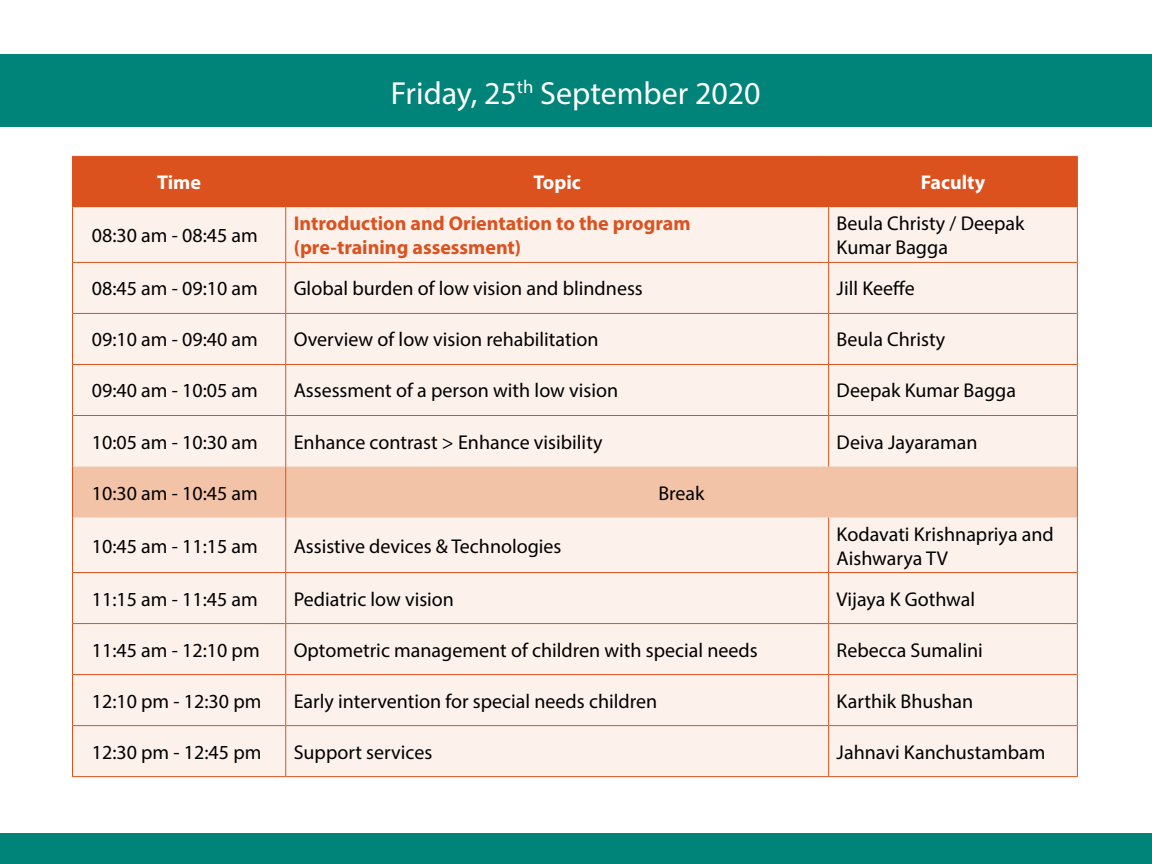
<style>
.page{position:relative;width:1152px;height:864px;background:#fff}
.page>*{position:absolute;margin:0;border:0;box-sizing:border-box;transform-origin:0 0}
.t1{font:32px "Myriad Pro";color:#fff}
.t2{font:20px/24px "Myriad Pro";color:#000}
.t3{font:700 20px/24px "Myriad Pro";color:#db521f}
.t4{font:700 20px "Myriad Pro";color:#fff}
</style>
<div class="page">
<div style="left:0;top:55px;width:1152px;height:72px;background:#008379"></div>
<div style="left:0;top:833px;width:1152px;height:31px;background:#008379"></div>
<div style="left:73px;top:157px;width:1004px;height:50px;background:#db521f"></div>
<div style="left:73px;top:207px;width:1004px;height:569px;background:#fdf1eb"></div>
<div style="left:73px;top:467px;width:1004px;height:51px;background:#f3c3a7"></div>
<hr style="left:72px;top:157px;width:1px;height:50px;background:#db521f">
<hr style="left:72px;top:156px;width:214px;height:1px;background:#db521f">
<hr style="left:285px;top:157px;width:1px;height:50px;background:#db521f">
<hr style="left:286px;top:156px;width:543px;height:1px;background:#db521f">
<hr style="left:828px;top:157px;width:1px;height:50px;background:#db521f">
<hr style="left:829px;top:156px;width:249px;height:1px;background:#db521f">
<hr style="left:1077px;top:157px;width:1px;height:50px;background:#db521f">
<hr style="left:72px;top:207px;width:1px;height:55px;background:#db521f">
<hr style="left:285px;top:207px;width:1px;height:55px;background:#db521f">
<hr style="left:828px;top:207px;width:1px;height:55px;background:#db521f">
<hr style="left:1077px;top:207px;width:1px;height:55px;background:#db521f">
<hr style="left:72px;top:262px;width:1px;height:51px;background:#db521f">
<hr style="left:73px;top:262px;width:213px;height:1px;background:#db521f">
<hr style="left:285px;top:263px;width:1px;height:50px;background:#db521f">
<hr style="left:286px;top:262px;width:543px;height:1px;background:#db521f">
<hr style="left:828px;top:263px;width:1px;height:50px;background:#db521f">
<hr style="left:829px;top:262px;width:248px;height:1px;background:#db521f">
<hr style="left:1077px;top:262px;width:1px;height:51px;background:#db521f">
<hr style="left:72px;top:313px;width:1px;height:51px;background:#db521f">
<hr style="left:73px;top:313px;width:213px;height:1px;background:#db521f">
<hr style="left:285px;top:314px;width:1px;height:50px;background:#db521f">
<hr style="left:286px;top:313px;width:543px;height:1px;background:#db521f">
<hr style="left:828px;top:314px;width:1px;height:50px;background:#db521f">
<hr style="left:829px;top:313px;width:248px;height:1px;background:#db521f">
<hr style="left:1077px;top:313px;width:1px;height:51px;background:#db521f">
<hr style="left:72px;top:364px;width:1px;height:52px;background:#db521f">
<hr style="left:73px;top:364px;width:213px;height:1px;background:#db521f">
<hr style="left:285px;top:365px;width:1px;height:50px;background:#db521f">
<hr style="left:286px;top:364px;width:543px;height:1px;background:#db521f">
<hr style="left:828px;top:365px;width:1px;height:50px;background:#db521f">
<hr style="left:829px;top:364px;width:248px;height:1px;background:#db521f">
<hr style="left:1077px;top:364px;width:1px;height:52px;background:#db521f">
<hr style="left:72px;top:415px;width:1px;height:52px;background:#db521f">
<hr style="left:73px;top:415px;width:213px;height:1px;background:#db521f">
<hr style="left:285px;top:416px;width:1px;height:51px;background:#db521f">
<hr style="left:286px;top:415px;width:543px;height:1px;background:#db521f">
<hr style="left:828px;top:416px;width:1px;height:51px;background:#db521f">
<hr style="left:829px;top:415px;width:248px;height:1px;background:#db521f">
<hr style="left:1077px;top:415px;width:1px;height:52px;background:#db521f">
<hr style="left:72px;top:467px;width:1px;height:51px;background:#db521f">
<hr style="left:285px;top:467px;width:1px;height:51px;background:#db521f">
<hr style="left:1077px;top:467px;width:1px;height:51px;background:#db521f">
<hr style="left:72px;top:518px;width:1px;height:55px;background:#db521f">
<hr style="left:285px;top:518px;width:1px;height:54px;background:#db521f">
<hr style="left:828px;top:518px;width:1px;height:54px;background:#db521f">
<hr style="left:1077px;top:518px;width:1px;height:55px;background:#db521f">
<hr style="left:72px;top:573px;width:1px;height:51px;background:#db521f">
<hr style="left:72px;top:624px;width:1px;height:51px;background:#db521f">
<hr style="left:72px;top:675px;width:1px;height:51px;background:#db521f">
<hr style="left:73px;top:572px;width:213px;height:1px;background:#db521f">
<hr style="left:73px;top:623px;width:213px;height:1px;background:#db521f">
<hr style="left:73px;top:674px;width:213px;height:1px;background:#db521f">
<hr style="left:285px;top:573px;width:1px;height:50px;background:#db521f">
<hr style="left:285px;top:624px;width:1px;height:50px;background:#db521f">
<hr style="left:285px;top:675px;width:1px;height:50px;background:#db521f">
<hr style="left:286px;top:572px;width:543px;height:1px;background:#db521f">
<hr style="left:286px;top:623px;width:543px;height:1px;background:#db521f">
<hr style="left:286px;top:674px;width:543px;height:1px;background:#db521f">
<hr style="left:828px;top:573px;width:1px;height:50px;background:#db521f">
<hr style="left:828px;top:624px;width:1px;height:50px;background:#db521f">
<hr style="left:828px;top:675px;width:1px;height:50px;background:#db521f">
<hr style="left:829px;top:572px;width:248px;height:1px;background:#db521f">
<hr style="left:1077px;top:573px;width:1px;height:51px;background:#db521f">
<hr style="left:1077px;top:624px;width:1px;height:51px;background:#db521f">
<hr style="left:1077px;top:675px;width:1px;height:51px;background:#db521f">
<hr style="left:829px;top:623px;width:248px;height:1px;background:#db521f">
<hr style="left:829px;top:674px;width:248px;height:1px;background:#db521f">
<hr style="left:72px;top:726px;width:1px;height:50px;background:#db521f">
<hr style="left:73px;top:725px;width:213px;height:1px;background:#db521f">
<hr style="left:285px;top:726px;width:1px;height:50px;background:#db521f">
<hr style="left:286px;top:725px;width:543px;height:1px;background:#db521f">
<hr style="left:828px;top:726px;width:1px;height:50px;background:#db521f">
<hr style="left:829px;top:725px;width:248px;height:1px;background:#db521f">
<hr style="left:1077px;top:726px;width:1px;height:50px;background:#db521f">
<hr style="left:72px;top:776px;width:214px;height:1px;background:#db521f">
<hr style="left:286px;top:776px;width:543px;height:1px;background:#db521f">
<hr style="left:829px;top:776px;width:249px;height:1px;background:#db521f">
<h1 class="t1" style="left:391px;top:73px;width:371px">Friday, 25<sup>th</sup> September 2020</h1>
<p class="t4" style="left:157px;top:170px;width:45px">Time</p>
<p class="t4" style="left:534px;top:170px;width:49px">Topic</p>
<p class="t4" style="left:921px;top:170px;width:66px">Faculty</p>
<p class="t2" style="left:92px;top:223px;width:168px">08:30 am - 08:45 am</p>
<p class="t3" style="left:294px;top:211px;width:398px">Introduction and Orientation to the program (pre-training assessment)</p>
<p class="t2" style="left:837px;top:211px;width:189px">Beula Christy / Deepak<br>Kumar Bagga</p>
<p class="t2" style="left:92px;top:276px;width:168px">08:45 am - 09:10 am</p>
<p class="t2" style="left:294px;top:276px;width:351px">Global burden of low vision and blindness</p>
<p class="t2" style="left:837px;top:276px;width:80px">Jill Keeffe</p>
<p class="t2" style="left:92px;top:327px;width:168px">09:10 am - 09:40 am</p>
<p class="t2" style="left:294px;top:327px;width:306px">Overview of low vision rehabilitation</p>
<p class="t2" style="left:837px;top:327px;width:110px">Beula Christy</p>
<p class="t2" style="left:92px;top:378px;width:168px">09:40 am - 10:05 am</p>
<p class="t2" style="left:294px;top:378px;width:326px">Assessment of a person with low vision</p>
<p class="t2" style="left:837px;top:378px;width:181px">Deepak Kumar Bagga</p>
<p class="t2" style="left:92px;top:429px;width:168px">10:05 am - 10:30 am</p>
<p class="t2" style="left:294px;top:429px;width:310px">Enhance contrast &gt; Enhance visibility</p>
<p class="t2" style="left:837px;top:429px;width:142px">Deiva Jayaraman</p>
<p class="t2" style="left:92px;top:481px;width:168px">10:30 am - 10:45 am</p>
<p class="t2" style="left:658px;top:481px;width:48px">Break</p>
<p class="t2" style="left:92px;top:534px;width:168px">10:45 am - 11:15 am</p>
<p class="t2" style="left:294px;top:534px;width:269px">Assistive devices &amp; Technologies</p>
<p class="t2" style="left:837px;top:522px;width:219px">Kodavati Krishnapriya and<br>Aishwarya TV</p>
<p class="t2" style="left:92px;top:587px;width:168px">11:15 am - 11:45 am</p>
<p class="t2" style="left:294px;top:587px;width:162px">Pediatric low vision</p>
<p class="t2" style="left:837px;top:587px;width:140px">Vijaya K Gothwal</p>
<p class="t2" style="left:92px;top:638px;width:169px">11:45 am - 12:10 pm</p>
<p class="t2" style="left:294px;top:638px;width:466px">Optometric management of children with special needs</p>
<p class="t2" style="left:837px;top:638px;width:148px">Rebecca Sumalini</p>
<p class="t2" style="left:92px;top:689px;width:171px">12:10 pm - 12:30 pm</p>
<p class="t2" style="left:294px;top:689px;width:365px">Early intervention for special needs children</p>
<p class="t2" style="left:837px;top:689px;width:138px">Karthik Bhushan</p>
<p class="t2" style="left:92px;top:740px;width:171px">12:30 pm - 12:45 pm</p>
<p class="t2" style="left:294px;top:740px;width:140px">Support services</p>
<p class="t2" style="left:837px;top:740px;width:210px">Jahnavi Kanchustambam</p>
</div>
